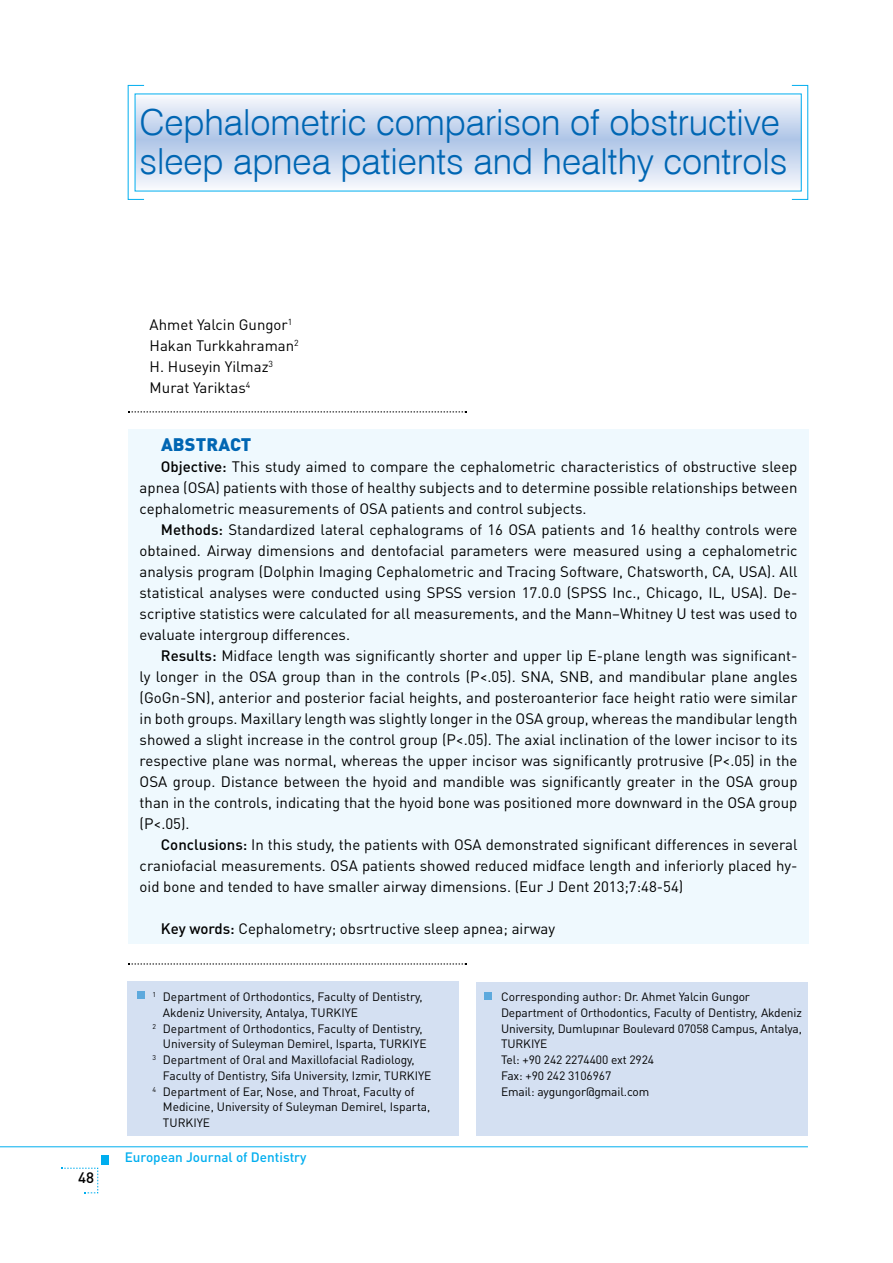
<style>
.page{position:relative;width:893px;height:1263px;background:#fff}
.page>*{position:absolute;margin:0;border:0;box-sizing:border-box;transform-origin:0 0}
.t1{font:300 36px/39px "Swiss 721 BT";color:#0066b3}
.t2{font:900 18px "DIN Pro";letter-spacing:.01em;color:#0066b3}
.t3{font:15px/21px "DIN Pro";color:#000;text-align:justify}
.t4{font:500 15px "DIN Pro";color:#000}
.t5{font:500 13.5px "DIN Pro";color:#00aeef}
.t6{font:12px/15.8px "DIN Pro";color:#000}
.s1{font-weight:500}
</style>
<div class="page">
<hr style="left:0;top:1146px;width:808px;height:1px;background:#00aeef">
<div style="left:101px;top:1155px;width:7px;height:10px;background:#00aeef"></div>
<svg style="left:61px;top:1167px;width:37px;height:26px"></svg>
<div style="left:128px;top:429px;width:681px;height:514px;background:#eff9fe"></div>
<svg style="left:128px;top:411px;width:339px;height:2px"></svg>
<svg style="left:137px;top:98px;width:663px;height:89px;background:#d0ddf1"></svg>
<svg style="left:128px;top:963px;width:339px;height:2px"></svg>
<div style="left:128px;top:982px;width:331px;height:154px;background:#d4e0f2"></div>
<div style="left:477px;top:982px;width:331px;height:153px;background:#d4e0f2"></div>
<div style="left:137px;top:991px;width:7px;height:7px;background:#5da9dd"></div>
<div style="left:484px;top:993px;width:7px;height:7px;background:#5da9dd"></div>
<h1 class="t1" style="left:139px;top:103px;width:650px">Cephalometric comparison of obstructive sleep apnea patients and healthy controls</h1>
<p class="t4" style="left:78px;top:1167px;width:17px">48</p>
<p class="t3" style="left:150px;top:314px;width:151px;text-align:left">Ahmet Yalcin Gungor<sup>1<br></sup>Hakan Turkkahraman<sup>2<br></sup>H. Huseyin Yilmaz<sup>3<br></sup>Murat Yariktas<sup>4</sup></p>
<p class="t2" style="left:161px;top:432px;width:92px">ABSTRACT</p>
<p class="t3" style="left:140px;top:455px;width:659px;text-indent:21px"><span class="s1">Objective:</span> This study aimed to compare the cephalometric characteristics of obstructive sleep apnea (OSA) patients with those of healthy subjects and to determine possible relationships between cephalometric measurements of OSA patients and control subjects.</p>
<p class="t3" style="left:140px;top:518px;width:659px;text-indent:21px"><span class="s1">Methods:</span> Standardized lateral cephalograms of 16 OSA patients and 16 healthy controls were obtained. Airway dimensions and dentofacial parameters were measured using a cephalometric analysis program (Dolphin Imaging Cephalometric and Tracing Software, Chatsworth, CA, USA). All statistical analyses were conducted using SPSS version 17.0.0 (SPSS Inc., Chicago, IL, USA). De&shy;scriptive statistics were calculated for all measurements, and the Mann–Whitney U test was used to evaluate intergroup differences.</p>
<p class="t3" style="left:140px;top:644px;width:659px;text-indent:21px"><span class="s1">Results:</span> Midface length was significantly shorter and upper lip E-plane length was significant&shy;ly longer in the OSA group than in the controls (P&lt;.05). SNA, SNB, and mandibular plane angles (GoGn-SN), anterior and posterior facial heights, and posteroanterior face height ratio were similar in both groups. Maxillary length was slightly longer in the OSA group, whereas the mandibular length showed a slight increase in the control group (P&lt;.05). The axial inclination of the lower incisor to its respective plane was normal, whereas the upper incisor was significantly protrusive (P&lt;.05) in the OSA group. Distance between the hyoid and mandible was significantly greater in the OSA group than in the controls, indicating that the hyoid bone was positioned more downward in the OSA group (P&lt;.05).</p>
<p class="t3" style="left:140px;top:833px;width:659px;text-indent:21px"><span class="s1">Conclusions:</span> In this study, the patients with OSA demonstrated significant differences in several craniofacial measurements. OSA patients showed reduced midface length and inferiorly placed hy&shy;oid bone and tended to have smaller airway dimensions. (Eur J Dent 2013;7:48-54)</p>
<p class="t3" style="left:161px;top:917px;width:396px"><span class="s1">Key words:</span> Cephalometry; obsrtructive sleep apnea; airway</p>
<p class="t6" style="left:152px;top:988px;width:272px"><sup>1</sup> Department of Orthodontics, Faculty of Dentistry,</p>
<p class="t6" style="left:163px;top:1004px;width:197px">Akdeniz University, Antalya, TURKIYE</p>
<p class="t6" style="left:152px;top:1020px;width:272px"><sup>2</sup> Department of Orthodontics, Faculty of Dentistry,</p>
<p class="t6" style="left:163px;top:1036px;width:265px">University of Suleyman Demirel, Isparta, TURKIYE</p>
<p class="t6" style="left:152px;top:1051px;width:264px"><sup>3</sup> Department of Oral and Maxillofacial Radiology,</p>
<p class="t6" style="left:163px;top:1067px;width:270px">Faculty of Dentistry, Sifa University, Izmir, TURKIYE</p>
<p class="t6" style="left:152px;top:1083px;width:264px"><sup>4</sup> Department of Ear, Nose, and Throat, Faculty of</p>
<p class="t6" style="left:163px;top:1099px;width:269px">Medicine, University of Suleyman Demirel, Isparta,</p>
<p class="t6" style="left:163px;top:1114px;width:49px">TURKIYE</p>
<p class="t5" style="left:125px;top:1148px;width:183px">European Journal of Dentistry</p>
<p class="t6" style="left:501px;top:988px;width:302px">Corresponding author: Dr. Ahmet Yalcin Gungor Department of Orthodontics, Faculty of Dentistry, Akdeniz University, Dumlupınar Boulevard 07058 Campus, Antalya, TURKIYE<br>Tel: +90 242 2274400 ext 2924<br>Fax: +90 242 3106967<br>Email: aygungor@gmail.com</p>
</div>
